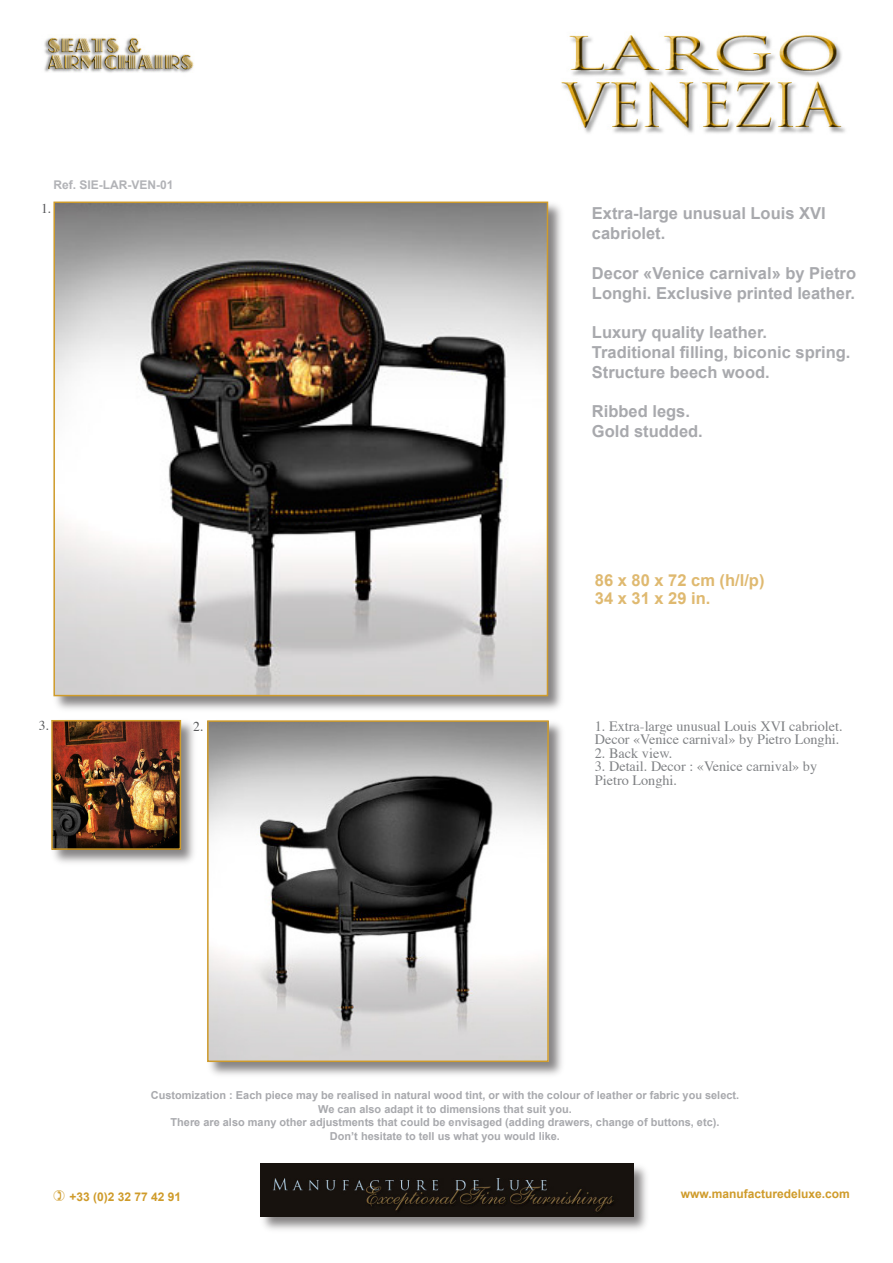
<style>
.page{position:relative;width:893px;height:1263px;background:#fff}
.page>*{position:absolute;margin:0;border:0;box-sizing:border-box;transform-origin:0 0}
.t1{font:700 16.5px/19.8px "Arial";color:#a8a9ad}
.t2{font:700 16.5px/18px "Arial";color:#dfb970}
.t3{font:14.25px/13.5px "Times";color:#808285}
.t4{font:13.5px "Times";color:#57585a}
.t5{font:700 12px "Arial";color:#cf9b2a}
.t6{font:700 12px "Arial";color:#b2b3b7}
.t7{font:700 10.95px/13.5px "Arial";color:#a8a9ad;text-align:center}
</style>
<div class="page">
<div style="left:51px;top:199px;width:514px;height:515px;background:#231f20;opacity:.55"></div>
<img style="left:56px;top:205px;width:489px;height:488px">
<div style="left:53px;top:202px;width:495px;height:494px;border:2px solid #cf9b2a"></div>
<div style="left:205px;top:718px;width:361px;height:362px;background:#231f20;opacity:.55"></div>
<img style="left:210px;top:723px;width:336px;height:336px">
<div style="left:207px;top:720px;width:342px;height:342px;border:2px solid #cf9b2a"></div>
<img style="left:561px;top:35px;width:284px;height:98px">
<img style="left:44px;top:37px;width:150px;height:36px">
<div style="left:49px;top:718px;width:150px;height:150px;background:#231f20;opacity:.55"></div>
<img style="left:54px;top:723px;width:124px;height:124px">
<div style="left:51px;top:720px;width:130px;height:130px;border:2px solid #cf9b2a"></div>
<div style="left:259px;top:1162px;width:391px;height:72px;background:#231f20;opacity:.55"></div>
<img style="left:261px;top:1164px;width:372px;height:52px">
<p class="t6" style="left:53px;top:178px;width:122px">Ref. SIE-LAR-VEN-01</p>
<p class="t4" style="left:41px;top:200px;width:12px">1.</p>
<p class="t4" style="left:39px;top:717px;width:12px">3.</p>
<p class="t4" style="left:193px;top:718px;width:12px">2.</p>
<h1 class="t1" style="left:592px;top:204px;width:235px">Extra-large unusual Louis XVI cabriolet.</h1>
<h1 class="t1" style="left:592px;top:263px;width:266px">Decor «Venice carnival» by Pietro<br>Longhi. Exclusive printed leather.</h1>
<h1 class="t1" style="left:592px;top:322px;width:260px">Luxury quality leather.<br>Traditional filling, biconic spring.<br>Structure beech wood.</h1>
<h1 class="t1" style="left:592px;top:402px;width:112px">Ribbed legs.<br>Gold studded.</h1>
<h1 class="t2" style="left:595px;top:571px;width:171px">86 x 80 x 72 cm (h/l/p)<br>34 x 31 x 29 in.</h1>
<h2 class="t3" style="left:595px;top:720px;width:249px">1. Extra-large unusual Louis XVI cabriolet.<br>Decor «Venice carnival» by Pietro Longhi.</h2>
<h2 class="t3" style="left:595px;top:747px;width:79px">2. Back view.</h2>
<h2 class="t3" style="left:595px;top:761px;width:224px">3. Detail. Decor : «Venice carnival» by<br>Pietro Longhi.</h2>
<p class="t7" style="left:151px;top:1089px;width:590px">Customization : Each piece may be realised in natural wood tint, or with the colour of leather or fabric you select.<br>We can also adapt it to dimensions that suit you.<br>There are also many other adjustments that could be envisaged (adding drawers, change of buttons, etc).<br>Don’t hesitate to tell us what you would like.</p>
<p class="t5" style="left:69px;top:1190px;width:113px">+33 (0)2 32 77 42 91</p>
<p class="t5" style="left:681px;top:1187px;width:170px">www.manufacturedeluxe.com</p>
</div>
